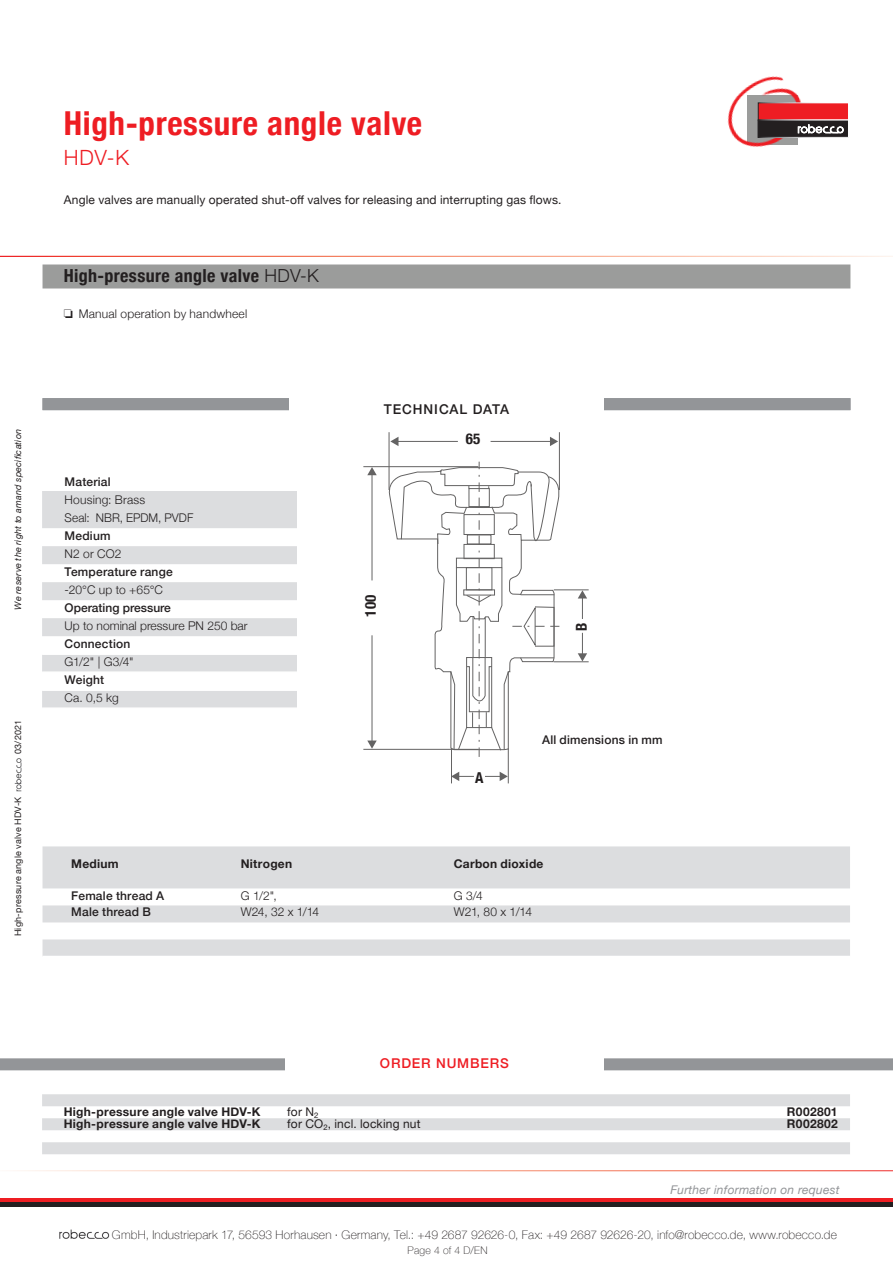
<style>
.page{position:relative;width:893px;height:1263px;background:#fff}
.page>*{position:absolute;margin:0;border:0;box-sizing:border-box;transform-origin:0 0}
.t1{font:700 condensed 33px "Helvetica Neue";letter-spacing:.02em;color:#ee1d23}
.t2{font:300 21px "Helvetica Neue";color:#ee1d23}
.t3{font:700 condensed 18px "Helvetica Neue";letter-spacing:.02em;color:#231f20}
.t4{font:700 condensed 15px "Helvetica Neue";color:#231f20}
.t5{font:500 13.5px "Helvetica Neue";letter-spacing:.07em;color:#231f20}
.t6{font:500 13.5px "Helvetica Neue";letter-spacing:.06em;color:#ee1d23}
.t7{font:300 12px/18px "Helvetica Neue";letter-spacing:.005em;color:#231f20}
.t8{font:100 12px "Helvetica Neue";letter-spacing:.015em;color:#231f20}
.t9{font:12px "Helvetica Neue";letter-spacing:.015em;color:#231f20}
.t10{font:500 12px "Helvetica Neue";letter-spacing:.015em;color:#231f20}
.t11{font:700 12px "Helvetica Neue";letter-spacing:.025em;color:#231f20}
.t12{font:italic 12px "Helvetica Neue";letter-spacing:.02em;color:#939598}
.t13{font:100 10.5px "Helvetica Neue";letter-spacing:.025em;color:#231f20}
.t14{font:italic 9px "Helvetica Neue";letter-spacing:.025em;color:#231f20}
.t15{font:9px "Helvetica Neue";letter-spacing:.025em;color:#231f20}
.s1{font-weight:300;font-stretch:normal}
</style>
<div class="page">
<img style="left:59px;top:1229px;width:51px;height:10px">
<hr style="left:0;top:1198px;width:893px;height:4px;background:#ee1d23">
<hr style="left:0;top:1202px;width:893px;height:4px;background:#231f20">
<img style="left:727px;top:76px;width:83px;height:71px">
<div style="left:758px;top:103px;width:90px;height:17px;background:#ee1d23"></div>
<div style="left:758px;top:120px;width:91px;height:18px;border:1px solid #fff"></div>
<svg style="left:758px;top:120px;width:90px;height:17px;background:#474445"></svg>
<svg style="left:42px;top:1094px;width:808px;height:60px;fill:#dcdddf"></svg>
<img style="left:14px;top:758px;width:7px;height:33px">
<div style="left:43px;top:264px;width:807px;height:24px;background:#9b9c9b"></div>
<div style="left:0;top:1058px;width:893px;height:12px;background:#939598"></div>
<div style="left:285px;top:1052px;width:319px;height:22px;background:#fff"></div>
<div style="left:43px;top:398px;width:807px;height:12px;background:#939598"></div>
<div style="left:289px;top:396px;width:315px;height:18px;background:#fff"></div>
<svg style="left:43px;top:846px;width:807px;height:110px;fill:#dcdddf"></svg>
<svg style="left:485px;top:772px;width:23px;height:9px"></svg>
<svg style="left:452px;top:772px;width:22px;height:9px"></svg>
<hr style="left:451px;top:748px;width:1px;height:35px;background:#646363">
<hr style="left:508px;top:748px;width:1px;height:35px;background:#646363">
<hr style="left:559px;top:432px;width:1px;height:58px;background:#646363">
<hr style="left:389px;top:432px;width:1px;height:58px;background:#646363">
<hr style="left:491px;top:441px;width:60px;height:1px;background:#646363">
<svg style="left:550px;top:437px;width:8px;height:9px"></svg>
<hr style="left:397px;top:441px;width:61px;height:1px;background:#646363">
<svg style="left:390px;top:437px;width:8px;height:9px"></svg>
<svg style="left:42px;top:462px;width:547px;height:295px"></svg>
<div style="left:468px;top:488px;width:22px;height:19px;border:1px solid #646363"></div>
<div style="left:463px;top:514px;width:32px;height:21px;border:1px solid #646363"></div>
<div style="left:467px;top:534px;width:24px;height:10px;border:1px solid #646363"></div>
<div style="left:463px;top:544px;width:32px;height:15px;border:1px solid #646363"></div>
<div style="left:456px;top:558px;width:46px;height:10px;border:1px solid #646363"></div>
<div style="left:466px;top:567px;width:26px;height:23px;border:1px solid #646363"></div>
<div style="left:463px;top:589px;width:32px;height:6px;border:1px solid #646363"></div>
<div style="left:466px;top:657px;width:26px;height:71px;border:1px solid #646363"></div>
<div style="left:572px;top:623px;width:15px;height:8px;background:#fff"></div>
<div style="left:361px;top:592px;width:15px;height:27px;background:#fff"></div>
<p class="t14" style="left:12px;top:610px;width:182px;rotate:-90deg">We reserve the right to amand specification</p>
<p class="t15" style="left:12px;top:754px;width:35px;rotate:-90deg">03/2021</p>
<p class="t15" style="left:12px;top:936px;width:141px;rotate:-90deg">High-pressure angle valve HDV-K</p>
<h1 class="t1" style="left:64px;top:96px;width:360px">High-pressure angle valve</h1>
<h2 class="t2" style="left:64px;top:140px;width:67px">HDV-K</h2>
<p class="t9" style="left:64px;top:191px;width:499px">Angle valves are manually operated shut-off valves for releasing and interrupting gas flows.</p>
<h3 class="t3" style="left:64px;top:261px;width:257px">High-pressure angle valve <span class="s1">HDV-K</span></h3>
<p class="t7" style="left:64px;top:304px;width:185px">❏ Manual operation by handwheel</p>
<p class="t10" style="left:65px;top:472px;width:48px">Material</p>
<p class="t7" style="left:65px;top:490px;width:130px">Housing: Brass<br>Seal: NBR, EPDM, PVDF</p>
<p class="t10" style="left:65px;top:526px;width:47px">Medium</p>
<p class="t7" style="left:65px;top:544px;width:58px">N2 or CO2</p>
<p class="t10" style="left:65px;top:562px;width:110px">Temperature range</p>
<p class="t7" style="left:65px;top:580px;width:100px">-20°C up to +65°C</p>
<p class="t10" style="left:65px;top:598px;width:108px">Operating pressure</p>
<p class="t7" style="left:65px;top:616px;width:184px">Up to nominal pressure PN 250 bar</p>
<p class="t10" style="left:65px;top:634px;width:67px">Connection</p>
<p class="t7" style="left:65px;top:652px;width:71px">G1/2" | G3/4"</p>
<p class="t10" style="left:65px;top:670px;width:41px">Weight</p>
<p class="t7" style="left:65px;top:688px;width:56px">Ca. 0,5 kg</p>
<p class="t5" style="left:373px;top:398px;width:96px">TECHNIS HE</p>
<p class="t5" style="left:501px;top:398px;width:21px">EN</p>
<p class="t5" style="left:384px;top:398px;width:127px">TECHNICAL DATA</p>
<p class="t4" style="left:466px;top:426px;width:16px">65</p>
<p class="t4" style="left:358px;top:617px;width:24px;rotate:-90deg">100</p>
<p class="t4" style="left:475px;top:765px;width:10px">A</p>
<p class="t4" style="left:569px;top:631px;width:10px;rotate:-90deg">B</p>
<p class="t10" style="left:542px;top:730px;width:122px">All dimensions in mm</p>
<p class="t11" style="left:71px;top:854px;width:49px">Medium</p>
<p class="t11" style="left:241px;top:854px;width:53px">Nitrogen</p>
<p class="t11" style="left:454px;top:854px;width:91px">Carbon dioxide</p>
<p class="t10" style="left:71px;top:886px;width:94px">Female thread A</p>
<p class="t7" style="left:241px;top:885px;width:38px">G 1/2",</p>
<p class="t7" style="left:454px;top:885px;width:31px">G 3/4</p>
<p class="t10" style="left:71px;top:902px;width:81px">Male thread B</p>
<p class="t7" style="left:241px;top:902px;width:80px">W24, 32 x 1/14</p>
<p class="t7" style="left:454px;top:902px;width:80px">W21, 80 x 1/14</p>
<p class="t6" style="left:380px;top:1052px;width:130px">ORDER NUMBERS</p>
<p class="t11" style="left:64px;top:1102px;width:198px">High-pressure angle valve HDV-K</p>
<p class="t9" style="left:287px;top:1103px;width:33px">for N<sub>2</sub></p>
<p class="t11" style="left:787px;top:1102px;width:52px">R002801</p>
<p class="t11" style="left:64px;top:1114px;width:198px">High-pressure angle valve HDV-K</p>
<p class="t9" style="left:287px;top:1115px;width:135px">for CO<sub>2</sub>, incl. locking nut</p>
<p class="t11" style="left:787px;top:1114px;width:53px">R002802</p>
<p class="t12" style="left:670px;top:1181px;width:171px">Further information on request</p>
<p class="t8" style="left:112px;top:1225px;width:727px">GmbH, Industriepark 17, 56593 Horhausen · Germany, Tel.: +49 2687 92626-0, Fax: +49 2687 92626-20, info@robecco.de, www.robecco.de</p>
<p class="t13" style="left:408px;top:1242px;width:81px">Page 4 of 4 D/EN</p>
</div>
